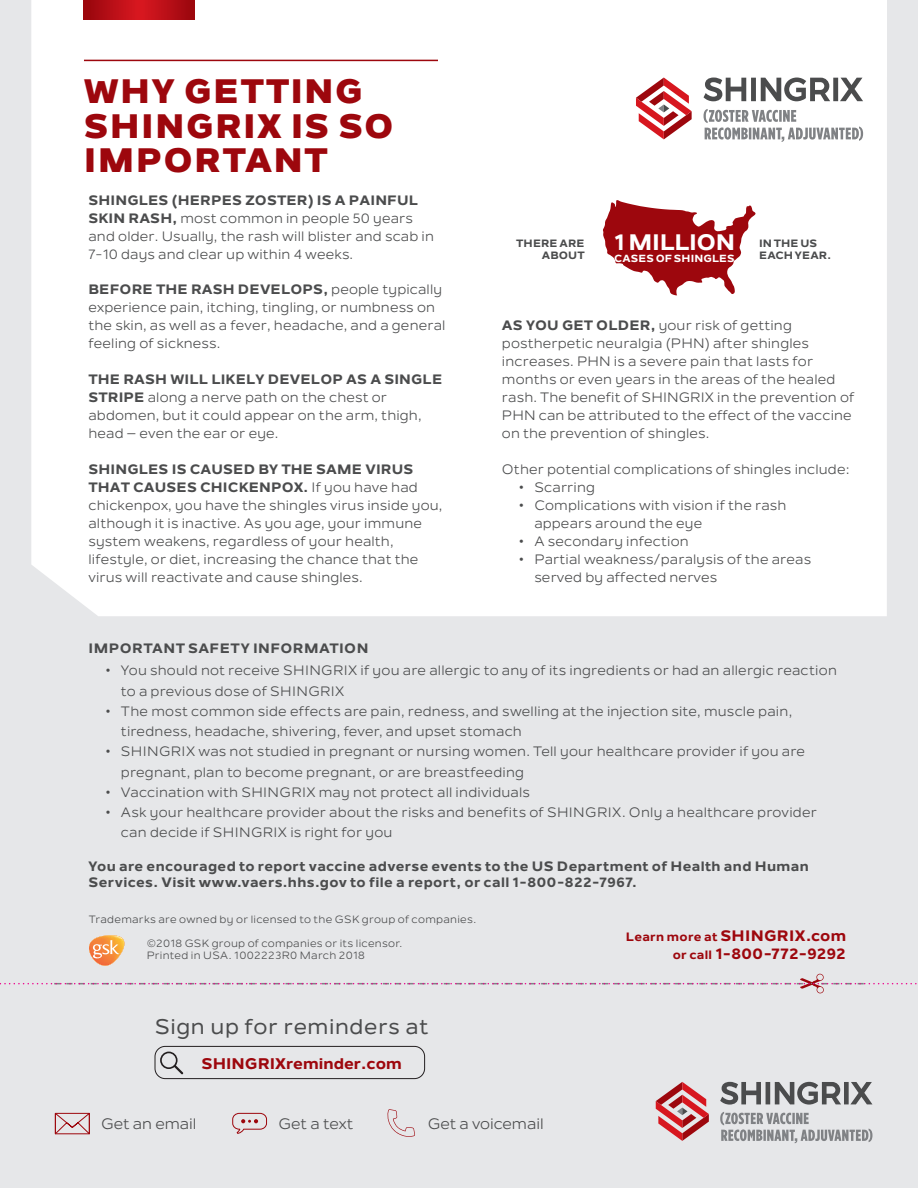
<style>
.page{position:relative;width:918px;height:1188px;background:#e6e7e9}
.page>*{position:absolute;margin:0;border:0;box-sizing:border-box;transform-origin:0 0}
.t1{font:800 33.6px/34.3px "Nolan";letter-spacing:.035em;color:#9d070d}
.t2{font:800 22.2px "Nolan";letter-spacing:-.02em;color:#fff}
.t3{font:500 21px "Nolan";letter-spacing:.025em;color:#4b4c4d}
.t4{font:800 15.3px "Nolan";color:#9d070d}
.t5{font:800 15px/18px "Nolan";letter-spacing:.02em;color:#9d070d;text-align:right}
.t6{font:15px "Nolan";letter-spacing:-.005em;color:#4b4c4d}
.t7{font:13.5px/18px "Nolan";letter-spacing:.01em;color:#4b4c4d}
.t8{font:800 13.5px/16.2px "Nolan";letter-spacing:.03em;color:#4b4c4d}
.t9{font:10.5px/12px "Nolan";letter-spacing:.025em;color:#4b4c4d}
.t10{font:800 10.5px/12.3px "Nolan";letter-spacing:.01em;color:#4b4c4d;text-align:right}
.t11{font:800 10.2px "Nolan";letter-spacing:.01em;color:#fff}
.s1{font-weight:800}
.s2{font-size:12px}
</style>
<div class="page">
<div style="left:31px;top:0;width:856px;height:616px;background:#fff"></div>
<svg style="left:84px;top:0;width:110px;height:20px;background:#b80f16"></svg>
<svg style="left:720px;top:1112px;width:152px;height:31px"></svg>
<svg style="left:720px;top:1082px;width:152px;height:23px"></svg>
<svg style="left:656px;top:1082px;width:53px;height:59px"></svg>
<hr style="left:84px;top:60px;width:354px;height:1px;background:#9d070d">
<svg style="left:603px;top:200px;width:152px;height:95px;background:#c46b6e"></svg>
<svg style="left:704px;top:109px;width:159px;height:33px;background:#d2d3d4"></svg>
<svg style="left:704px;top:78px;width:159px;height:23px;background:#a2a2a3"></svg>
<svg style="left:636px;top:78px;width:56px;height:61px;background:#e1999c"></svg>
<svg style="left:89px;top:935px;width:35px;height:31px"></svg>
<div style="left:155px;top:1046px;width:270px;height:33px;border:1px solid #231f20;border-radius:10px"></div>
<svg style="left:160px;top:1052px;width:23px;height:22px"></svg>
<svg style="left:54px;top:1112px;width:36px;height:23px"></svg>
<div style="left:55px;top:1113px;width:35px;height:21px;border:1px solid #9d070d"></div>
<svg style="left:232px;top:1113px;width:35px;height:21px"></svg>
<svg style="left:387px;top:1109px;width:28px;height:28px"></svg>
<svg style="left:0;top:974px;width:917px;height:19px"></svg>
<h1 class="t1" style="left:84px;top:75px;width:312px">WHY GETTING<br>SHINGRIX IS SO<br>IMPORTANT</h1>
<p class="t7" style="left:89px;top:191px;width:347px"><span class="s1">SHINGLES (HERPES ZOSTER) IS A PAINFUL SKIN RASH,</span> most common in people 50 years and older. Usually, the rash will blister and scab in 7-10 days and clear up within 4 weeks.</p>
<p class="t7" style="left:89px;top:281px;width:358px"><span class="s1">BEFORE THE RASH DEVELOPS,</span> people typically experience pain, itching, tingling, or numbness on the skin, as well as a fever, headache, and a general feeling of sickness.</p>
<p class="t7" style="left:89px;top:371px;width:355px"><span class="s1">THE RASH WILL LIKELY DEVELOP AS A SINGLE STRIPE</span> along a nerve path on the chest or abdomen, but it could appear on the arm, thigh, head – even the ear or eye.</p>
<p class="t7" style="left:89px;top:461px;width:355px"><span class="s1">SHINGLES IS CAUSED BY THE SAME VIRUS THAT CAUSES CHICKENPOX.</span> If you have had chickenpox, you have the shingles virus inside you, although it is inactive. As you age, your immune system weakens, regardless of your health, lifestyle, or diet, increasing the chance that the virus will reactivate and cause shingles.</p>
<h2 class="t2" style="left:614px;top:229px;width:123px">1 MILLION</h2>
<p class="t11" style="left:614px;top:253px;width:122px">CASES OF SHINGLES</p>
<p class="t10" style="left:516px;top:237px;width:70px">THERE ARE<br>ABOUT</p>
<p class="t10" style="left:759px;top:237px;width:73px;text-align:left">IN THE US<br>EACH YEAR.</p>
<p class="t7" style="left:502px;top:317px;width:354px"><span class="s1">AS YOU GET OLDER,</span> your risk of getting postherpetic neuralgia (PHN) after shingles increases. PHN is a severe pain that lasts for months or even years in the areas of the healed rash. The benefit of SHINGRIX in the prevention of PHN can be attributed to the effect of the vaccine on the prevention of shingles.</p>
<p class="t7" style="left:502px;top:461px;width:349px">Other potential complications of shingles include:</p>
<p class="t7" style="left:518px;top:479px;width:78px">• Scarring</p>
<p class="t7" style="left:534px;top:497px;width:254px;text-indent:-16px">• Complications with vision if the rash appears around the eye</p>
<p class="t7" style="left:518px;top:533px;width:172px">• A secondary infection</p>
<p class="t7" style="left:534px;top:551px;width:278px;text-indent:-16px">• Partial weakness/paralysis of the areas served by affected nerves</p>
<p class="t8" style="left:89px;top:640px;width:281px">IMPORTANT SAFETY INFORMATION</p>
<p class="t7" style="left:121px;top:661px;width:718px;line-height:20.2px;text-indent:-16px">• You should not receive SHINGRIX if you are allergic to any of its ingredients or had an allergic reaction to a previous dose of SHINGRIX</p>
<p class="t7" style="left:121px;top:701px;width:673px;line-height:20.2px;text-indent:-16px">• The most common side effects are pain, redness, and swelling at the injection site, muscle pain, tiredness, headache, shivering, fever, and upset stomach</p>
<p class="t7" style="left:121px;top:742px;width:686px;line-height:20.2px;text-indent:-16px">• SHINGRIX was not studied in pregnant or nursing women. Tell your healthcare provider if you are pregnant, plan to become pregnant, or are breastfeeding</p>
<p class="t7" style="left:105px;top:784px;width:427px">• Vaccination with SHINGRIX may not protect all individuals</p>
<p class="t7" style="left:121px;top:803px;width:698px;line-height:20.2px;text-indent:-16px">• Ask your healthcare provider about the risks and benefits of SHINGRIX. Only a healthcare provider can decide if SHINGRIX is right for you</p>
<p class="t8" style="left:89px;top:858px;width:722px">You are encouraged to report vaccine adverse events to the US Department of Health and Human<br>Services. Visit www.vaers.hhs.gov to file a report, or call 1-800-822-7967.</p>
<p class="t9" style="left:89px;top:914px;width:389px">Trademarks are owned by or licensed to the GSK group of companies.</p>
<p class="t9" style="left:147px;top:937px;width:257px">©2018 GSK group of companies or its licensor.<br>Printed in USA. 1002223R0 March 2018</p>
<h3 class="t3" style="left:155px;top:1014px;width:275px">Sign up for reminders at</h3>
<p class="t4" style="left:202px;top:1054px;width:202px">SHINGRIXreminder.com</p>
<p class="t6" style="left:101px;top:1115px;width:97px">Get an email</p>
<p class="t6" style="left:279px;top:1115px;width:76px">Get a text</p>
<p class="t6" style="left:428px;top:1115px;width:117px">Get a voicemail</p>
<p class="t5" style="left:626px;top:927px;width:222px"><span class="s2">Learn more at</span> SHINGRIX.com <span class="s2">or call</span> 1-800-772-9292</p>
</div>
